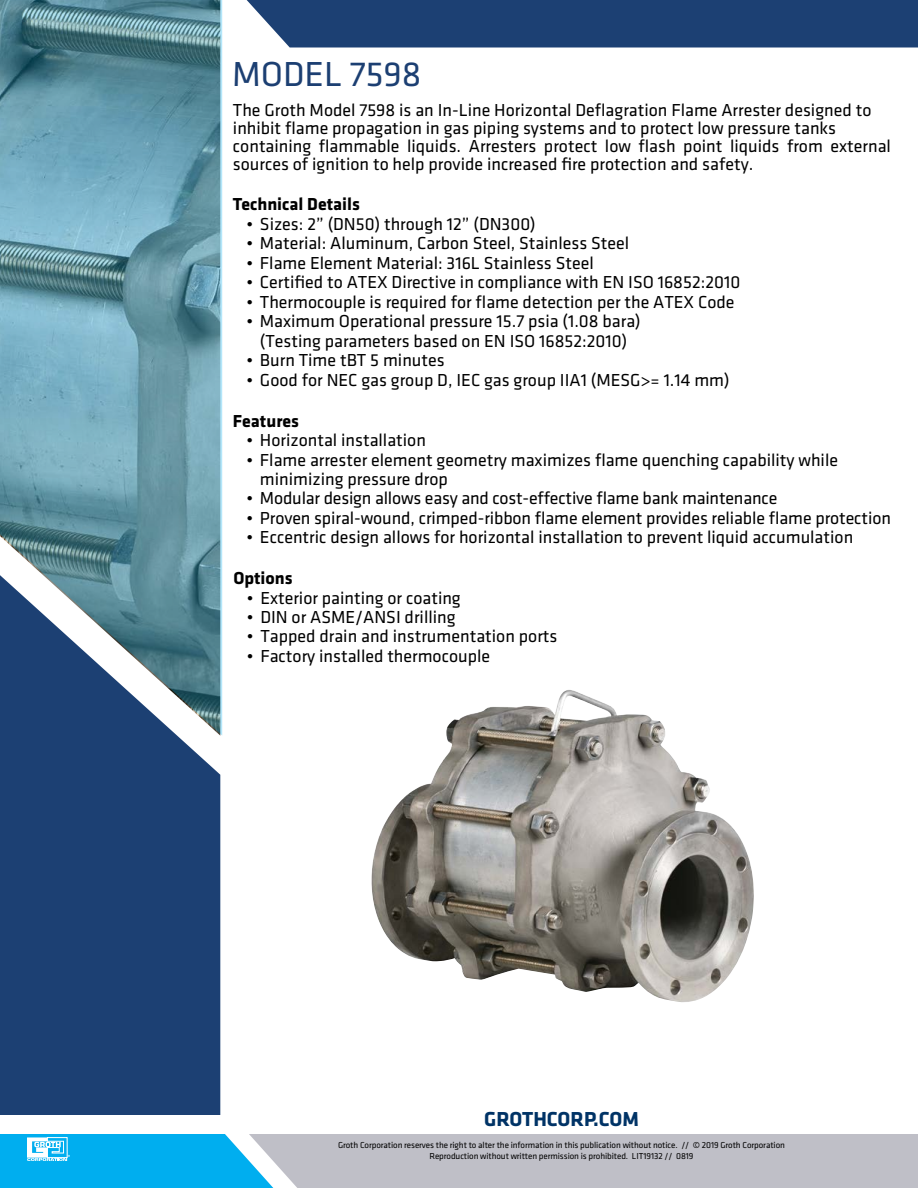
<style>
.page{position:relative;width:918px;height:1188px;background:#fff}
.page>*{position:absolute;margin:0;border:0;box-sizing:border-box;transform-origin:0 0}
.t1{font:36px "Klavika";color:#1c3f72}
.t2{font:700 21px "Klavika";color:#036}
.t3{font:18px/18px "Klavika";color:#000}
.t4{font:700 18px "Klavika";color:#000}
.t5{font:9px/10.8px "Klavika";letter-spacing:-.01em;color:#000;text-align:center}
</style>
<div class="page">
<div style="left:0;top:736px;width:220px;height:379px;background:#1c4073"></div>
<div style="left:247px;top:0;width:671px;height:47px;background:#1c4073"></div>
<img style="left:371px;top:690px;width:383px;height:312px">
<svg style="left:0;top:0;width:222px;height:736px;background:#6795a7"></svg>
<svg style="left:0;top:1134px;width:918px;height:54px;background:#8fbcd3"></svg>
<h1 class="t1" style="left:232px;top:56px;width:191px">MODEL 7598</h1>
<p class="t3" style="left:233px;top:101px;width:660px">The Groth Model 7598 is an In-Line Horizontal Deflagration Flame Arrester designed to inhibit flame propagation in gas piping systems and to protect low pressure tanks containing flammable liquids. Arresters protect low flash point liquids from external sources of ignition to help provide increased fire protection and safety.</p>
<p class="t4" style="left:233px;top:195px;width:128px">Technical Details</p>
<p class="t3" style="left:246px;top:215px;width:291px">• Sizes: 2” (DN50) through 12” (DN300)</p>
<p class="t3" style="left:246px;top:235px;width:384px">• Material: Aluminum, Carbon Steel, Stainless Steel</p>
<p class="t3" style="left:246px;top:254px;width:349px">• Flame Element Material: 316L Stainless Steel</p>
<p class="t3" style="left:246px;top:274px;width:495px">• Certified to ATEX Directive in compliance with EN ISO 16852:2010</p>
<p class="t3" style="left:246px;top:293px;width:490px">• Thermocouple is required for flame detection per the ATEX Code</p>
<p class="t3" style="left:246px;top:312px;width:396px;line-height:19.5px;text-align:center">• Maximum Operational pressure 15.7 psia (1.08 bara) (Testing parameters based on EN ISO 16852:2010)</p>
<p class="t3" style="left:246px;top:352px;width:200px">• Burn Time tBT 5 minutes</p>
<p class="t3" style="left:246px;top:371px;width:485px">• Good for NEC gas group D, IEC gas group IIA1 (MESG&gt;= 1.14 mm)</p>
<p class="t4" style="left:233px;top:411px;width:68px">Features</p>
<p class="t3" style="left:246px;top:431px;width:181px">• Horizontal installation</p>
<p class="t3" style="left:260px;top:450px;width:580px;line-height:19.5px;text-indent:-14px">• Flame arrester element geometry maximizes flame quenching capability while minimizing pressure drop</p>
<p class="t3" style="left:246px;top:490px;width:532px">• Modular design allows easy and cost-effective flame bank maintenance</p>
<p class="t3" style="left:246px;top:509px;width:646px">• Proven spiral-wound, crimped-ribbon flame element provides reliable flame protection</p>
<p class="t3" style="left:246px;top:529px;width:608px">• Eccentric design allows for horizontal installation to prevent liquid accumulation</p>
<p class="t4" style="left:233px;top:568px;width:61px">Options</p>
<p class="t3" style="left:247px;top:589px;width:215px">• Exterior painting or coating</p>
<p class="t3" style="left:247px;top:608px;width:210px">• DIN or ASME/ANSI drilling</p>
<p class="t3" style="left:247px;top:628px;width:312px">• Tapped drain and instrumentation ports</p>
<p class="t3" style="left:247px;top:647px;width:245px">• Factory installed thermocouple</p>
<p class="t2" style="left:484px;top:1108px;width:156px">GROTHCORP.COM</p>
<p class="t5" style="left:338px;top:1140px;width:448px">Groth Corporation reserves the right to alter the information in this publication without notice. // © 2019 Groth Corporation<br>Reproduction without written permission is prohibited. LIT19132 // 0819</p>
</div>
